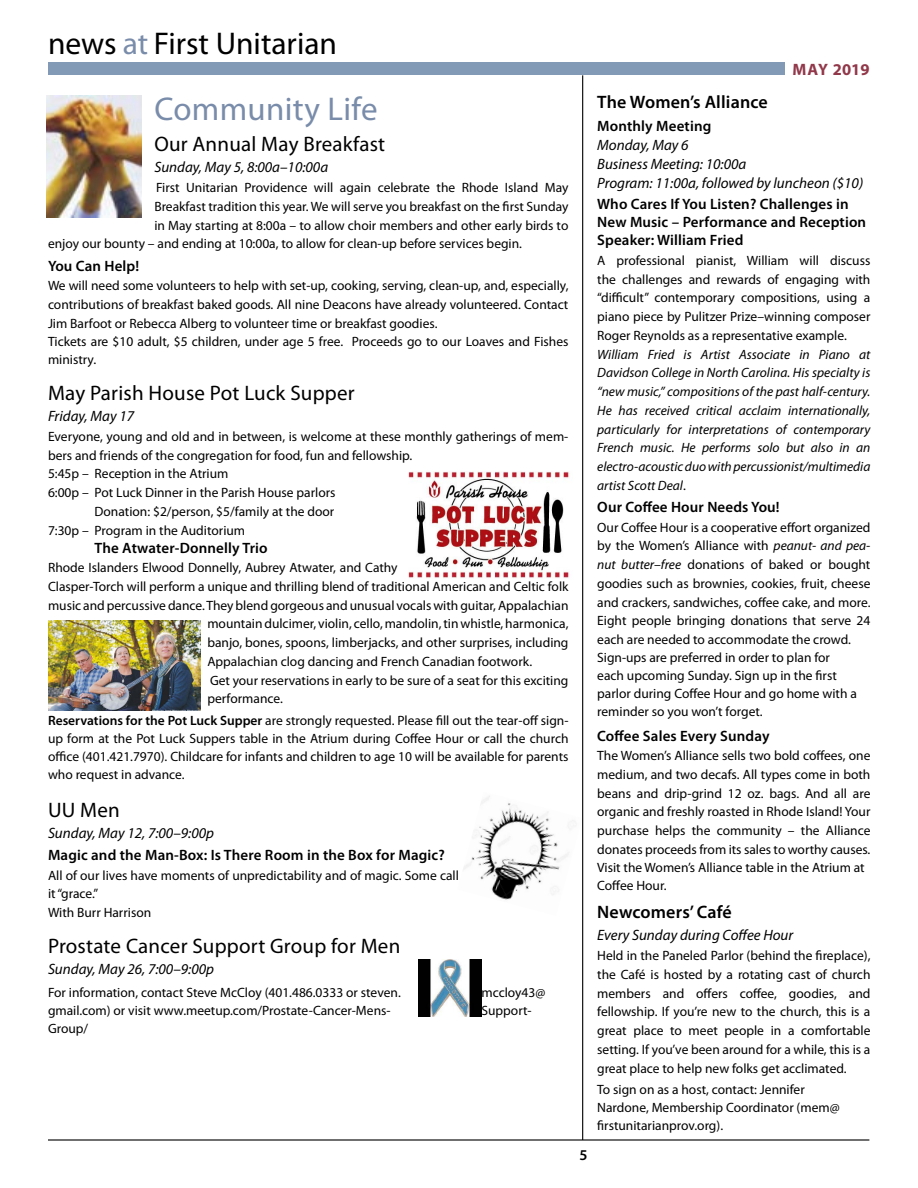
<style>
.page{position:relative;width:918px;height:1188px;background:#fff}
.page>*{position:absolute;margin:0;border:0;box-sizing:border-box;transform-origin:0 0}
.t1{font:33px "Myriad Pro";letter-spacing:.01em;color:#798caa}
.t2{font:31.5px "Myriad Pro";color:#000}
.t3{font:21px "Myriad Pro";letter-spacing:.01em;color:#000}
.t4{font:600 18px "Myriad Pro";letter-spacing:.01em;color:#000}
.t5{font:700 16.5px "Myriad Pro";color:#91384a}
.t6{font:600 15px/18px "Myriad Pro";letter-spacing:.01em;color:#000}
.t7{font:italic 15px/18.8px "Myriad Pro";color:#000}
.t8{font:13.5px/18.8px "Myriad Pro";color:#000}
.t9{font:italic 13.5px/18.8px "Myriad Pro";color:#000;text-align:justify}
.s1{color:#798caa}
.s2{font-style:normal}
.s3{font-style:italic}
.s4{font-weight:600}
</style>
<div class="page">
<hr style="left:582px;top:75px;width:1px;height:1065px;background:#000">
<div style="left:48px;top:63px;width:736px;height:12px;background:#839ab7"></div>
<hr style="left:48px;top:1139px;width:821px;height:2px;background:#000">
<img style="left:47px;top:95px;width:95px;height:123px">
<img style="left:408px;top:471px;width:162px;height:108px">
<img style="left:463px;top:796px;width:112px;height:104px">
<img style="left:418px;top:960px;width:63px;height:56px">
<img style="left:48px;top:621px;width:153px;height:90px">
<h2 class="t2" style="left:48px;top:24px;width:291px">news <span class="s1">at</span> First Unitarian</h2>
<p class="t5" style="left:792px;top:59px;width:79px">MAY 2019</p>
<h1 class="t1" style="left:154px;top:89px;width:225px">Community Life</h1>
<h3 class="t4" style="left:597px;top:91px;width:172px">The Women’s Alliance</h3>
<p class="t6" style="left:597px;top:116px;width:116px">Monthly Meeting</p>
<p class="t7" style="left:597px;top:135px;width:268px">Monday, May 6<br>Business Meeting: 10:00a<br>Program: 11:00a, followed by luncheon ($10)</p>
<p class="t6" style="left:597px;top:195px;width:270px">Who Cares If You Listen? Challenges in<br>New Music – Performance and Reception<br>Speaker: William Fried</p>
<p class="t8" style="left:597px;top:251px;width:275px;text-align:justify">A professional pianist, William will discuss the challenges and rewards of engaging with “difficult” contemporary compositions, using a piano piece by Pulitzer Prize–winning composer Roger Reynolds as a representative example.</p>
<p class="t9" style="left:597px;top:344px;width:275px">William Fried is Artist Associate in Piano at Davidson College in North Carolina. His specialty is “new music,” compositions of the past half-century.<br>He has received critical acclaim internationally, particularly for interpretations of contemporary French music. He performs solo but also in an electro-acoustic duo with percussionist/multimedia artist Scott Deal<span class="s2">.</span></p>
<p class="t6" style="left:597px;top:498px;width:184px">Our Coffee Hour Needs You!</p>
<p class="t8" style="left:597px;top:518px;width:275px">Our Coffee Hour is a cooperative effort organized by the Women’s Alliance with <span class="s3">peanut- and pea&shy;nut butter–free</span> donations of baked or bought goodies such as brownies, cookies, fruit, cheese and crackers, sandwiches, coffee cake, and more.<br>Eight people bringing donations that serve 24 each are needed to accommodate the crowd.<br>Sign-ups are preferred in order to plan for<br>each upcoming Sunday. Sign up in the first parlor during Coffee Hour and go home with a reminder so you won’t forget.</p>
<p class="t6" style="left:597px;top:726px;width:174px">Coffee Sales Every Sunday</p>
<p class="t8" style="left:597px;top:746px;width:275px">The Women’s Alliance sells two bold coffees, one medium, and two decafs. All types come in both beans and drip-grind 12 oz. bags. And all are organic and freshly roasted in Rhode Island! Your purchase helps the community – the Alliance donates proceeds from its sales to worthy causes.<br>Visit the Women’s Alliance table in the Atrium at Coffee Hour.</p>
<h3 class="t4" style="left:597px;top:900px;width:136px">Newcomers’ Café</h3>
<p class="t7" style="left:597px;top:925px;width:198px">Every Sunday during Coffee Hour</p>
<p class="t8" style="left:597px;top:946px;width:275px;text-align:justify">Held in the Paneled Parlor (behind the fireplace), the Café is hosted by a rotating cast of church members and offers coffee, goodies, and fellowship. If you’re new to the church, this is a great place to meet people in a comfortable setting. If you’ve been around for a while, this is a great place to help new folks get acclimated.</p>
<p class="t8" style="left:597px;top:1080px;width:244px;line-height:18px">To sign on as a host, contact: Jennifer<br>Nardone, Membership Coordinator (mem@ firstunitarianprov.org).</p>
<h3 class="t3" style="left:154px;top:131px;width:232px">Our Annual May Breakfast</h3>
<p class="t7" style="left:154px;top:157px;width:175px">Sunday, May 5, 8:00a–10:00a</p>
<p class="t8" style="left:156px;top:178px;width:414px">First Unitarian Providence will again celebrate the Rhode Island May</p>
<p class="t8" style="left:154px;top:197px;width:416px">Breakfast tradition this year. We will serve you breakfast on the first Sunday</p>
<p class="t8" style="left:154px;top:215px;width:416px">in May starting at 8:00a – to allow choir members and other early birds to</p>
<p class="t8" style="left:48px;top:234px;width:476px">enjoy our bounty – and ending at 10:00a, to allow for clean-up before services begin.</p>
<p class="t6" style="left:48px;top:256px;width:93px">You Can Help!</p>
<p class="t8" style="left:48px;top:276px;width:522px;line-height:18.3px">We will need some volunteers to help with set-up, cooking, serving, clean-up, and, especially, contributions of breakfast baked goods. All nine Deacons have already volunteered. Contact Jim Barfoot or Rebecca Alberg to volunteer time or breakfast goodies.<br>Tickets are $10 adult, $5 children, under age 5 free. Proceeds go to our Loaves and Fishes ministry.</p>
<h3 class="t3" style="left:48px;top:380px;width:308px">May Parish House Pot Luck Supper</h3>
<p class="t7" style="left:48px;top:406px;width:88px">Friday, May 17</p>
<p class="t8" style="left:48px;top:427px;width:522px">Everyone, young and old and in between, is welcome at these monthly gatherings of mem-</p>
<p class="t8" style="left:48px;top:446px;width:366px">bers and friends of the congregation for food, fun and fellowship.</p>
<p class="t8" style="left:48px;top:464px;width:182px">5:45p – Reception in the Atrium</p>
<p class="t8" style="left:48px;top:483px;width:289px">6:00p – Pot Luck Dinner in the Parish House parlors</p>
<p class="t8" style="left:94px;top:502px;width:241px">Donation: $2/person, $5/family at the door</p>
<p class="t8" style="left:48px;top:521px;width:199px">7:30p – Program in the Auditorium</p>
<p class="t6" style="left:95px;top:538px;width:175px">The Atwater-Donnelly Trio</p>
<p class="t8" style="left:48px;top:558px;width:351px">Rhode Islanders Elwood Donnelly, Aubrey Atwater, and Cathy</p>
<p class="t8" style="left:48px;top:577px;width:522px">Clasper-Torch will perform a unique and thrilling blend of traditional American and Celtic folk</p>
<p class="t8" style="left:48px;top:596px;width:522px">music and percussive dance. They blend gorgeous and unusual vocals with guitar, Appalachian</p>
<p class="t8" style="left:207px;top:614px;width:363px">mountain dulcimer, violin, cello, mandolin, tin whistle, harmonica,</p>
<p class="t8" style="left:207px;top:633px;width:363px">banjo, bones, spoons, limberjacks, and other surprises, including</p>
<p class="t8" style="left:207px;top:652px;width:326px">Appalachian clog dancing and French Canadian footwork.</p>
<p class="t8" style="left:210px;top:671px;width:360px">Get your reservations in early to be sure of a seat for this exciting</p>
<p class="t8" style="left:207px;top:689px;width:77px">performance.</p>
<p class="t8" style="left:48px;top:711px;width:522px;line-height:18px;text-align:justify"><span class="s4">Reservations for the Pot Luck Supper</span> are strongly requested. Please fill out the tear-off sign&shy;up form at the Pot Luck Suppers table in the Atrium during Coffee Hour or call the church office (401.421.7970). Childcare for infants and children to age 10 will be available for parents who request in advance.</p>
<h3 class="t3" style="left:48px;top:797px;width:73px">UU Men</h3>
<p class="t7" style="left:48px;top:823px;width:168px">Sunday, May 12, 7:00–9:00p</p>
<p class="t6" style="left:48px;top:846px;width:398px">Magic and the Man-Box: Is There Room in the Box for Magic?</p>
<p class="t8" style="left:48px;top:865px;width:413px">All of our lives have moments of unpredictability and of magic. Some call it “grace.”<br>With Burr Harrison</p>
<h3 class="t3" style="left:48px;top:933px;width:354px">Prostate Cancer Support Group for Men</h3>
<p class="t7" style="left:48px;top:959px;width:168px">Sunday, May 26, 7:00–9:00p</p>
<p class="t8" style="left:48px;top:983px;width:354px">For information, contact Steve McCloy (401.486.0333 or steven.</p>
<p class="t8" style="left:481px;top:983px;width:65px">mccloy43@</p>
<p class="t8" style="left:48px;top:1001px;width:344px">gmail.com) or visit www.meetup.com/Prostate-Cancer-Mens-</p>
<p class="t8" style="left:481px;top:1001px;width:52px">Support-</p>
<p class="t8" style="left:48px;top:1019px;width:42px">Group/</p>
<p class="t6" style="left:579px;top:1146px;width:10px">5</p>
</div>
